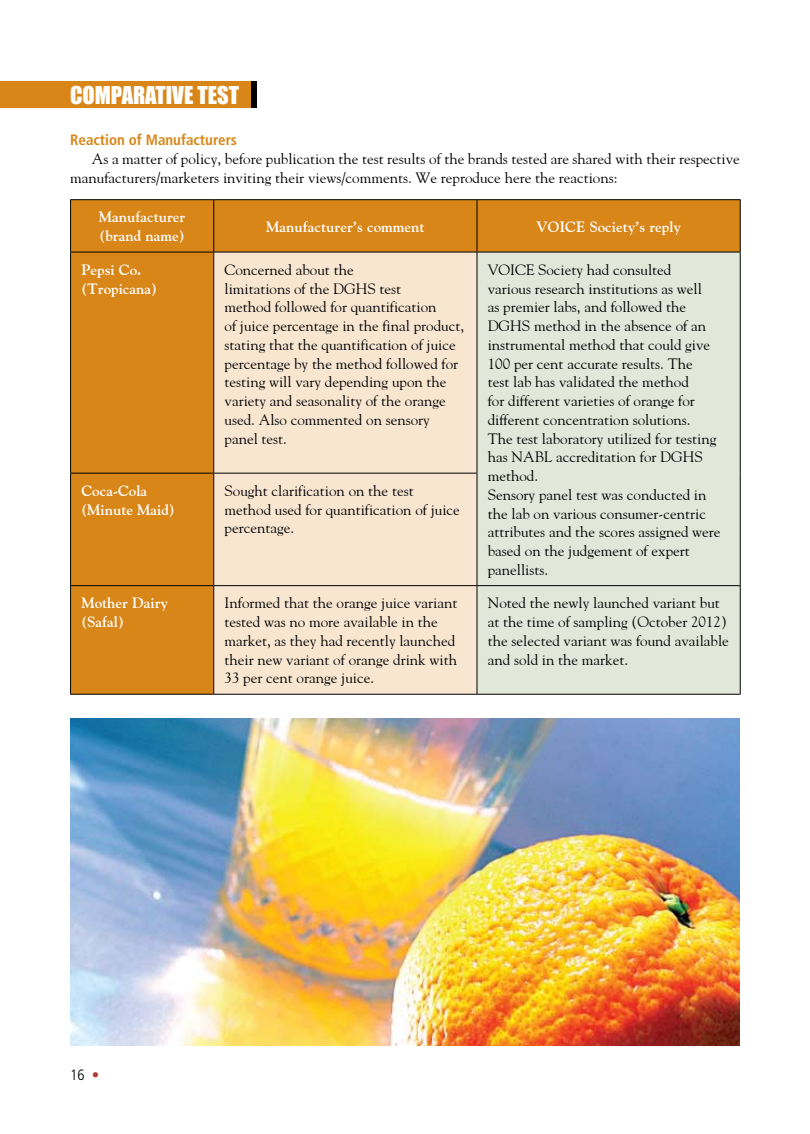
<style>
.page{position:relative;width:810px;height:1134px;background:#fff}
.page>*{position:absolute;margin:0;border:0;box-sizing:border-box;transform-origin:0 0}
.t1{font:22.5px "Impact";color:#fff}
.t2{font:15px/18.8px "Gaudiya";color:#000}
.t3{font:700 15px/18.8px "Gaudiya";color:#fff}
.t4{font:700 condensed 15px "Frutiger";color:#d88618}
.t5{font:300 condensed 15px "Frutiger";color:#000}
.s1{color:#ae3d3c}
</style>
<div class="page">
<div style="left:71px;top:200px;width:669px;height:494px;background:#d88618"></div>
<div style="left:214px;top:253px;width:263px;height:441px;background:#f8e6d1"></div>
<div style="left:477px;top:253px;width:263px;height:441px;background:#e1e8d9"></div>
<hr style="left:70px;top:199px;width:144px;height:1px;background:#000">
<hr style="left:70px;top:200px;width:1px;height:52px;background:#000">
<hr style="left:214px;top:199px;width:263px;height:1px;background:#000">
<hr style="left:213px;top:200px;width:1px;height:52px;background:#000">
<hr style="left:477px;top:199px;width:264px;height:1px;background:#000">
<hr style="left:477px;top:200px;width:1px;height:52px;background:#000">
<hr style="left:740px;top:200px;width:1px;height:52px;background:#000">
<hr style="left:70px;top:252px;width:144px;height:1px;background:#000">
<hr style="left:70px;top:252px;width:1px;height:221px;background:#000">
<hr style="left:214px;top:252px;width:263px;height:1px;background:#000">
<hr style="left:213px;top:252px;width:1px;height:221px;background:#000">
<hr style="left:477px;top:252px;width:264px;height:1px;background:#000">
<hr style="left:477px;top:252px;width:1px;height:221px;background:#000">
<hr style="left:740px;top:252px;width:1px;height:221px;background:#000">
<hr style="left:740px;top:473px;width:1px;height:112px;background:#000">
<hr style="left:70px;top:473px;width:144px;height:1px;background:#000">
<hr style="left:70px;top:474px;width:1px;height:111px;background:#000">
<hr style="left:214px;top:473px;width:263px;height:1px;background:#000">
<hr style="left:213px;top:474px;width:1px;height:111px;background:#000">
<hr style="left:477px;top:474px;width:1px;height:111px;background:#000">
<hr style="left:70px;top:585px;width:144px;height:1px;background:#000">
<hr style="left:70px;top:586px;width:1px;height:108px;background:#000">
<hr style="left:214px;top:585px;width:263px;height:1px;background:#000">
<hr style="left:213px;top:586px;width:1px;height:108px;background:#000">
<hr style="left:477px;top:585px;width:264px;height:1px;background:#000">
<hr style="left:477px;top:586px;width:1px;height:108px;background:#000">
<hr style="left:740px;top:586px;width:1px;height:108px;background:#000">
<hr style="left:70px;top:694px;width:144px;height:1px;background:#000">
<hr style="left:214px;top:694px;width:263px;height:1px;background:#000">
<hr style="left:477px;top:694px;width:264px;height:1px;background:#000">
<img style="left:70px;top:719px;width:670px;height:326px">
<div style="left:245px;top:81px;width:11px;height:26px;background:#000"></div>
<div style="left:0;top:81px;width:251px;height:26px;background:#d88618"></div>
<h1 class="t1" style="left:70px;top:77px;width:171px">COMPARATIVE TEST</h1>
<p class="t4" style="left:70px;top:131px;width:168px">Reaction of Manufacturers</p>
<p class="t2" style="left:70px;top:149px;width:671px;text-indent:22px">As a matter of policy, before publication the test results of the brands tested are shared with their respective manufacturers/marketers inviting their views/comments. We reproduce here the reactions:</p>
<p class="t3" style="left:99px;top:208px;width:88px">Manufacturer (brand name)</p>
<p class="t3" style="left:266px;top:217px;width:160px">Manufacturer’s comment</p>
<p class="t3" style="left:536px;top:217px;width:147px">VOICE Society’s reply</p>
<p class="t3" style="left:81px;top:260px;width:77px">Pepsi Co. (Tropicana)</p>
<p class="t2" style="left:225px;top:260px;width:241px">Concerned about the<br>limitations of the DGHS test<br>method followed for quantification<br>of juice percentage in the final product, stating that the quantification of juice percentage by the method followed for testing will vary depending upon the variety and seasonality of the orange used. Also commented on sensory panel test.</p>
<p class="t2" style="left:488px;top:260px;width:234px">VOICE Society had consulted<br>various research institutions as well<br>as premier labs, and followed the<br>DGHS method in the absence of an instrumental method that could give<br>100 per cent accurate results. The<br>test lab has validated the method<br>for different varieties of orange for different concentration solutions.<br>The test laboratory utilized for testing has NABL accreditation for DGHS method.<br>Sensory panel test was conducted in the lab on various consumer-centric attributes and the scores assigned were based on the judgement of expert panellists.</p>
<p class="t3" style="left:81px;top:481px;width:95px">Coca-Cola (Minute Maid)</p>
<p class="t2" style="left:225px;top:481px;width:237px">Sought clarification on the test method used for quantification of juice percentage.</p>
<p class="t3" style="left:81px;top:594px;width:88px">Mother Dairy (Safal)</p>
<p class="t2" style="left:225px;top:594px;width:234px">Informed that the orange juice variant tested was no more available in the market, as they had recently launched their new variant of orange drink with 33 per cent orange juice.</p>
<p class="t2" style="left:488px;top:594px;width:243px">Noted the newly launched variant but at the time of sampling (October 2012) the selected variant was found available and sold in the market.</p>
<p class="t5" style="left:70px;top:1066px;width:31px">16 <span class="s1">•</span></p>
</div>
